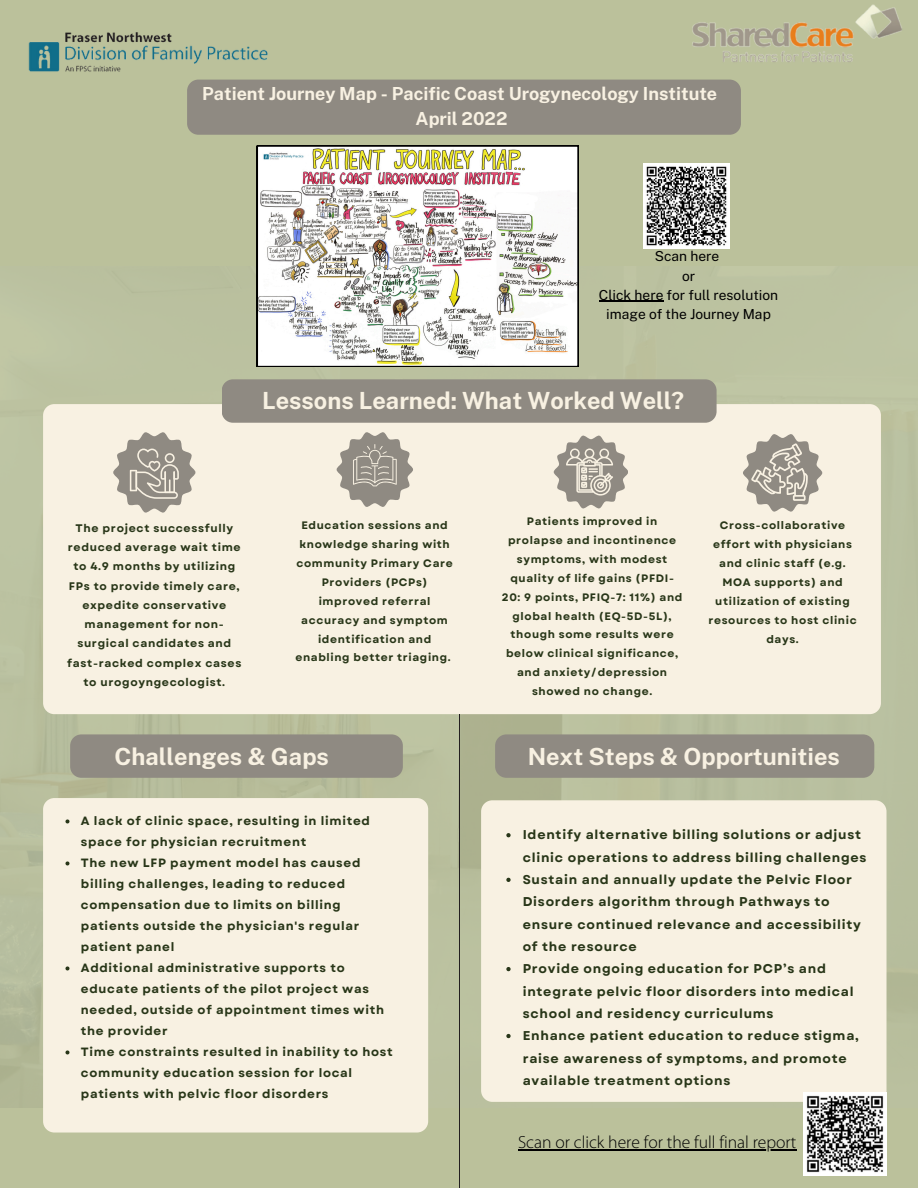
<style>
.page{position:relative;width:918px;height:1188px;background:#bbc19b}
.page>*{position:absolute;margin:0;border:0;box-sizing:border-box;transform-origin:0 0}
.t1{font:700 23.7px "Public Sans";color:#f8f1e2}
.t2{font:700 18px/24.8px "Public Sans";color:#f8f1e2;text-align:center}
.t3{font:300 17.55px "Myriad Pro";color:#000}
.t4{font:13.8px/19.2px "Public Sans";color:#000;text-align:center}
.t5{font:700 12.75px/22.4px "Garet";letter-spacing:.06em;color:#283618}
.t6{font:700 12px/21px "Garet";letter-spacing:.06em;color:#283618}
.t7{font:700 10.95px/19.2px "Garet";letter-spacing:.06em;color:#283618;text-align:center}
.t8{font:700 10.8px/18.9px "Garet";letter-spacing:.06em;color:#283618;text-align:center}
</style>
<div class="page">
<img style="left:0;top:266px;width:918px;height:842px">
<div style="left:43px;top:404px;width:838px;height:310px;background:#f8f1e2;border-radius:11px"></div>
<div style="left:222px;top:379px;width:495px;height:44px;background:#8f8a82;border-radius:11px"></div>
<div style="left:43px;top:798px;width:385px;height:335px;background:#f8f1e2;border-radius:11px"></div>
<div style="left:481px;top:800px;width:405px;height:302px;background:#f8f1e2;border-radius:11px"></div>
<div style="left:70px;top:734px;width:333px;height:44px;background:#8f8a82;border-radius:11px"></div>
<div style="left:495px;top:734px;width:379px;height:44px;background:#8f8a82;border-radius:11px"></div>
<hr style="left:459px;top:714px;width:1px;height:474px;background:#231f20">
<div style="left:187px;top:80px;width:554px;height:55px;background:#8f8a82;border-radius:11px"></div>
<img style="left:692px;top:4px;width:210px;height:58px">
<img style="left:28px;top:32px;width:269px;height:57px">
<svg style="left:257px;top:146px;width:321px;height:221px;background:#dbd7d2"></svg>
<svg style="left:113px;top:432px;width:82px;height:81px"></svg>
<svg style="left:337px;top:432px;width:76px;height:75px"></svg>
<svg style="left:554px;top:435px;width:74px;height:74px"></svg>
<svg style="left:743px;top:434px;width:79px;height:78px"></svg>
<img style="left:644px;top:163px;width:85px;height:86px">
<img style="left:804px;top:1093px;width:83px;height:83px">
<svg style="left:65px;top:819px;width:4px;height:4px"></svg>
<svg style="left:65px;top:861px;width:4px;height:4px"></svg>
<svg style="left:65px;top:966px;width:4px;height:4px"></svg>
<svg style="left:65px;top:1050px;width:4px;height:4px"></svg>
<svg style="left:506px;top:833px;width:5px;height:4px"></svg>
<svg style="left:506px;top:878px;width:5px;height:4px"></svg>
<svg style="left:506px;top:967px;width:5px;height:4px"></svg>
<svg style="left:506px;top:1034px;width:5px;height:4px"></svg>
<hr style="left:599px;top:301px;width:64px;height:1px;background:#000">
<hr style="left:518px;top:1149px;width:278px;height:1px;background:#000">
<p class="t2" style="left:202px;top:81px;width:517px">Patient Journey Map - Pacific Coast Urogynecology Institute<br>April 2022</p>
<h5 class="t4" style="left:599px;top:247px;width:181px">Scan here<br>or<br>Click here for full resolution image of the Journey Map</h5>
<p class="t1" style="left:262px;top:387px;width:424px">Lessons Learned: What Worked Well?</p>
<h4 class="t8" style="left:502px;top:512px;width:182px">Patients improved in prolapse and incontinence symptoms, with modest quality of life gains (PFDI-<br>20: 9 points, PFIQ-7: 11%) and global health (EQ-5D-5L), though some results were below clinical significance, and anxiety/depression showed no change.</h4>
<h2 class="t7" style="left:67px;top:518px;width:176px">The project successfully reduced average wait time to 4.9 months by utilizing<br>FPs to provide timely care, expedite conservative management for non&shy;surgical candidates and fast-racked complex cases to urogoyngecologist.</h2>
<p class="t8" style="left:295px;top:516px;width:159px">Education sessions and knowledge sharing with community Primary Care<br>Providers (PCPs) improved referral accuracy and symptom identification and enabling better triaging.</p>
<p class="t8" style="left:708px;top:516px;width:150px">Cross-collaborative effort with physicians and clinic staff (e.g.<br>MOA supports) and utilization of existing resources to host clinic days.</p>
<p class="t1" style="left:114px;top:742px;width:216px">Challenges &amp; Gaps</p>
<h1 class="t1" style="left:528px;top:742px;width:314px">Next Steps &amp; Opportunities</h1>
<p class="t6" style="left:81px;top:811px;width:291px">A lack of clinic space, resulting in limited space for physician recruitment</p>
<p class="t6" style="left:81px;top:853px;width:281px">The new LFP payment model has caused billing challenges, leading to reduced compensation due to limits on billing patients outside the physician's regular patient panel</p>
<h5 class="t6" style="left:81px;top:958px;width:305px">Additional administrative supports to educate patients of the pilot project was needed, outside of appointment times with the provider</h5>
<p class="t6" style="left:81px;top:1042px;width:313px">Time constraints resulted in inability to host community education session for local patients with pelvic floor disorders</p>
<p class="t5" style="left:523px;top:824px;width:345px">Identify alternative billing solutions or adjust clinic operations to address billing challenges</p>
<h5 class="t5" style="left:523px;top:869px;width:340px">Sustain and annually update the Pelvic Floor Disorders algorithm through Pathways to ensure continued relevance and accessibility of the resource</h5>
<p class="t5" style="left:523px;top:958px;width:332px">Provide ongoing education for PCP’s and integrate pelvic floor disorders into medical school and residency curriculums</p>
<p class="t5" style="left:523px;top:1025px;width:338px">Enhance patient education to reduce stigma, raise awareness of symptoms, and promote available treatment options</p>
<p class="t3" style="left:518px;top:1135px;width:280px">Scan or click here for the full final report</p>
</div>
